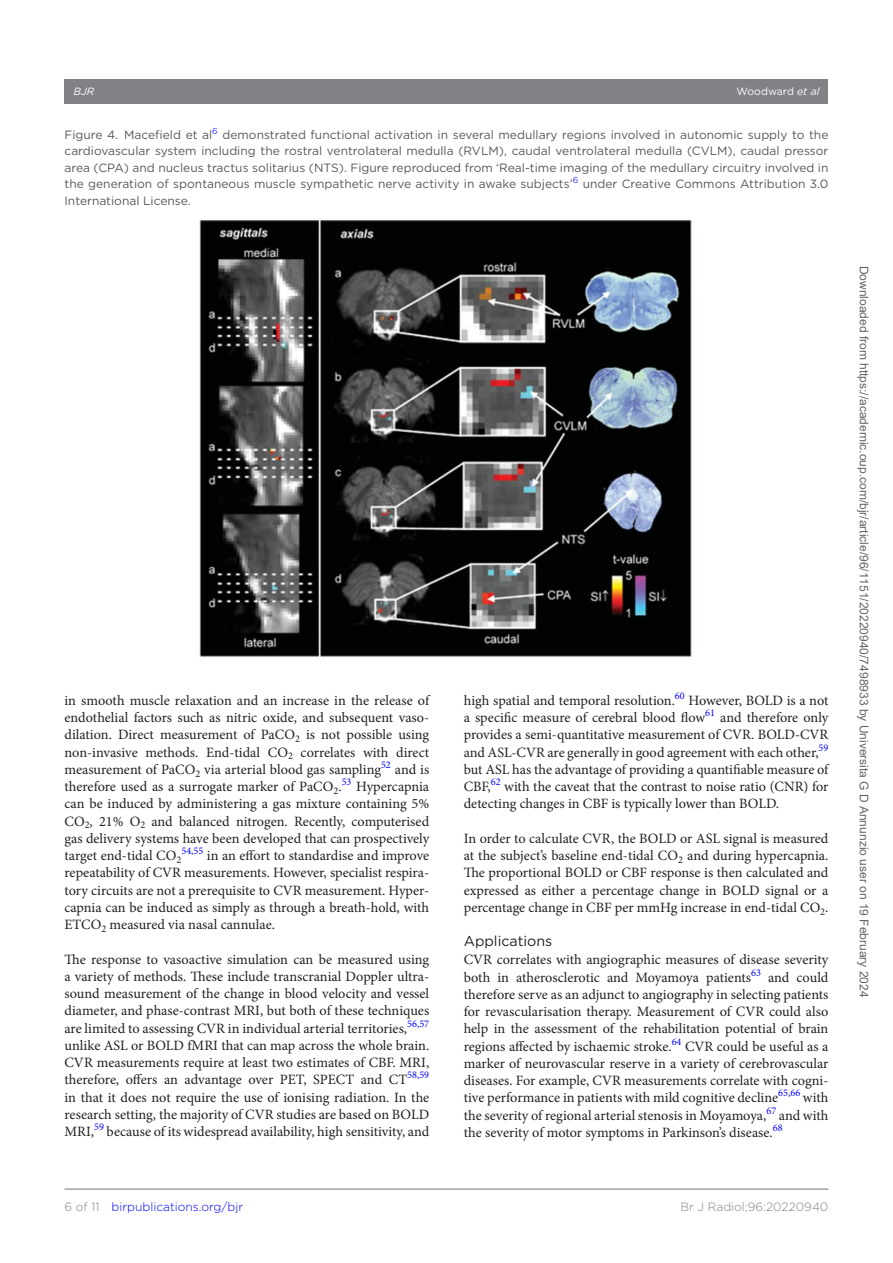
<style>
.page{position:relative;width:893px;height:1263px;background:#fff}
.page>*{position:absolute;margin:0;border:0;box-sizing:border-box;transform-origin:0 0}
.t1{font:14.25px/17.2px "Minion Pro";color:#231f20;text-align:justify}
.t2{font:14.25px "Gotham";color:#231f20}
.t3{font:12px/16.5px "Gotham";color:#57585a;text-align:justify}
.t4{font:12px "Arial";color:#666}
.t5{font:300 12px "Gotham";color:#00f}
.t6{font:300 12px "Gotham";color:#808285}
.t7{font:10.5px "Gotham";color:#fff}
.t8{font:italic 10.5px "Gotham";color:#fff}
.s1{font-style:italic}
.s2{color:#808285}
</style>
<div class="page">
<hr style="left:64px;top:1188px;width:764px;height:2px;background:#808285">
<div style="left:64px;top:79px;width:764px;height:24px;background:#808285"></div>
<img style="left:199px;top:220px;width:493px;height:437px">
<p class="t8" style="left:74px;top:85px;width:22px">BJR</p>
<p class="t7" style="left:737px;top:85px;width:84px">Woodward <span class="s1">et al</span></p>
<p class="t3" style="left:64px;top:126px;width:765px">Figure 4. Macefield et al<sup>6</sup> demonstrated functional activation in several medullary regions involved in autonomic supply to the cardiovascular system including the rostral ventrolateral medulla (RVLM), caudal ventrolateral medulla (CVLM), caudal pressor area (CPA) and nucleus tractus solitarius (NTS). Figure reproduced from ‘Real-time imaging of the medullary circuitry involved in the generation of spontaneous muscle sympathetic nerve activity in awake subjects’<sup>6</sup> under Creative Commons Attribution 3.0<br>International License.</p>
<p class="t1" style="left:64px;top:692px;width:366px">in smooth muscle relaxation and an increase in the release of endothelial factors such as nitric oxide, and subsequent vaso&shy;dilation. Direct measurement of PaCO<sub>2</sub> is not possible using non-invasive methods. End-tidal CO<sub>2</sub> correlates with direct measurement of PaCO<sub>2</sub> via arterial blood gas sampling<sup>52</sup> and is therefore used as a surrogate marker of PaCO<sub>2</sub>.<sup>53</sup> Hypercapnia can be induced by administering a gas mixture containing 5% CO<sub>2</sub>, 21% O<sub>2</sub> and balanced nitrogen. Recently, computerised gas delivery systems have been developed that can prospectively target end-tidal CO<sub>2</sub><sup>54,55</sup> in an effort to standardise and improve repeatability of CVR measurements. However, specialist respira&shy;tory circuits are not a prerequisite to CVR measurement. Hyper&shy;capnia can be induced as simply as through a breath-hold, with ETCO<sub>2</sub> measured via nasal cannulae.</p>
<p class="t1" style="left:64px;top:950px;width:366px">The response to vasoactive simulation can be measured using a variety of methods. These include transcranial Doppler ultra&shy;sound measurement of the change in blood velocity and vessel diameter, and phase-contrast MRI, but both of these techniques are limited to assessing CVR in individual arterial territories,<sup>56,57 </sup>unlike ASL or BOLD fMRI that can map across the whole brain.<br>CVR measurements require at least two estimates of CBF. MRI, therefore, offers an advantage over PET, SPECT and CT<sup>58,59 </sup>in that it does not require the use of ionising radiation. In the research setting, the majority of CVR studies are based on BOLD MRI,<sup>59</sup> because of its widespread availability, high sensitivity, and</p>
<p class="t1" style="left:464px;top:692px;width:366px">high spatial and temporal resolution.<sup>60</sup> However, BOLD is a not a specific measure of cerebral blood flow<sup>61</sup> and therefore only provides a semi-quantitative measurement of CVR. BOLD-CVR and ASL-CVR are generally in good agreement with each other,<sup>59 </sup>but ASL has the advantage of providing a quantifiable measure of CBF,<sup>62</sup> with the caveat that the contrast to noise ratio (CNR) for detecting changes in CBF is typically lower than BOLD.</p>
<p class="t1" style="left:464px;top:830px;width:366px">In order to calculate CVR, the BOLD or ASL signal is measured at the subject’s baseline end-tidal CO<sub>2</sub> and during hypercapnia.<br>The proportional BOLD or CBF response is then calculated and expressed as either a percentage change in BOLD signal or a percentage change in CBF per mmHg increase in end-tidal CO<sub>2</sub>.</p>
<p class="t2" style="left:464px;top:932px;width:90px">Applications</p>
<p class="t1" style="left:464px;top:951px;width:366px">CVR correlates with angiographic measures of disease severity both in atherosclerotic and Moyamoya patients<sup>63</sup> and could therefore serve as an adjunct to angiography in selecting patients for revascularisation therapy. Measurement of CVR could also help in the assessment of the rehabilitation potential of brain regions affected by ischaemic stroke.<sup>64</sup> CVR could be useful as a marker of neurovascular reserve in a variety of cerebrovascular diseases. For example, CVR measurements correlate with cogni&shy;tive performance in patients with mild cognitive decline<sup>65,66</sup> with the severity of regional arterial stenosis in Moyamoya,<sup>67</sup> and with the severity of motor symptoms in Parkinson’s disease.<sup>68</sup></p>
<p class="t5" style="left:64px;top:1199px;width:180px"><span class="s2">6 of 11</span> birpublications.org/bjr</p>
<p class="t6" style="left:681px;top:1199px;width:149px">Br J Radiol;96:20220940</p>
<p class="t4" style="left:868px;top:266px;width:733px;rotate:90deg">Downloaded from https://academic.oup.com/bjr/article/96/1151/20220940/7498933 by Universita G D Annunzio user on 19 February 2024</p>
</div>
